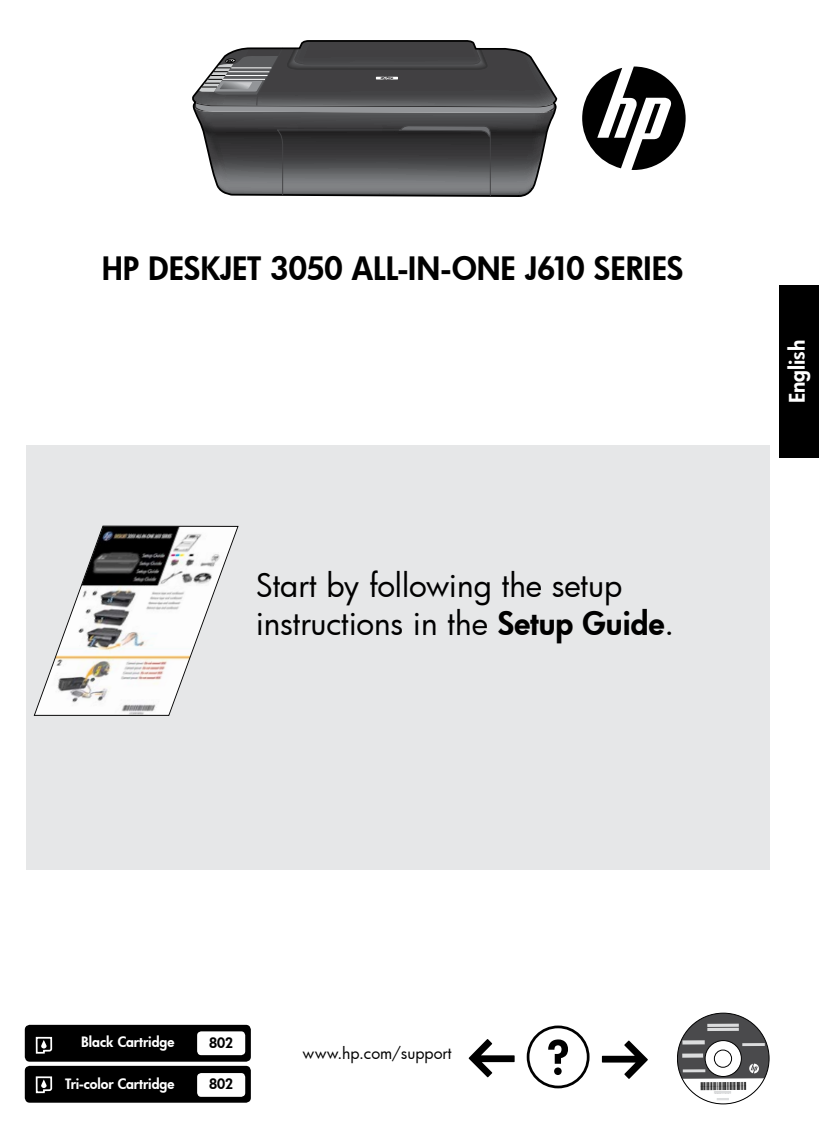
<style>
.page{position:relative;width:819px;height:1134px;background:#fff}
.page>*{position:absolute;margin:0;border:0;box-sizing:border-box;transform-origin:0 0}
.t1{font:31.5px/37.8px "Futura Bk";color:#000}
.t2{font:31.5px "Futura Hv";color:#000}
.t3{font:21px "Futura Hv";color:#fff}
.t4{font:15.75px "Futura Bk";color:#000}
.t5{font:14px "Futura Hv";color:#fff}
.t6{font:14px "Futura Hv";letter-spacing:-.01em;color:#000}
.s1{font-family:"Futura Hv"}
</style>
<div class="page">
<div style="left:26px;top:445px;width:743px;height:425px;background:#e6e7e8"></div>
<svg style="left:582px;top:67px;width:104px;height:103px"></svg>
<div style="left:25px;top:1066px;width:226px;height:37px;background:#000;border-radius:5px"></div>
<div style="left:25px;top:1025px;width:226px;height:37px;background:#000;border-radius:5px"></div>
<div style="left:196px;top:1031px;width:50px;height:25px;background:#fff;border-radius:5px"></div>
<div style="left:195px;top:1030px;width:52px;height:27px;border:2px solid #000;border-radius:5px"></div>
<div style="left:196px;top:1072px;width:50px;height:26px;background:#fff;border-radius:5px"></div>
<div style="left:195px;top:1071px;width:52px;height:28px;border:2px solid #000;border-radius:5px"></div>
<svg style="left:36px;top:1037px;width:16px;height:17px"></svg>
<svg style="left:36px;top:1076px;width:16px;height:17px"></svg>
<div style="left:527px;top:1026px;width:63px;height:62px;border:3px solid #000;border-radius:50%"></div>
<svg style="left:548px;top:1039px;width:20px;height:36px"></svg>
<svg style="left:602px;top:1041px;width:46px;height:38px"></svg>
<svg style="left:469px;top:1039px;width:46px;height:38px"></svg>
<svg style="left:677px;top:1013px;width:92px;height:91px"></svg>
<div style="left:714px;top:1050px;width:18px;height:17px;background:#fff;border-radius:50%"></div>
<div style="left:714px;top:1050px;width:18px;height:18px;border:1px solid #000;border-radius:50%"></div>
<svg style="left:33px;top:525px;width:206px;height:191px"></svg>
<svg style="left:192px;top:41px;width:364px;height:155px;background:#5f5f61"></svg>
<div style="left:779px;top:285px;width:40px;height:173px;background:#000"></div>
<p class="t2" style="left:102px;top:247px;width:583px">HP DESKJET 3050 ALL-IN-ONE J610 SERIES</p>
<p class="t1" style="left:256px;top:566px;width:420px">Start by following the setup instructions in the <span class="s1">Setup Guide</span>.</p>
<p class="t3" style="left:783px;top:403px;width:65px;rotate:-90deg">English</p>
<p class="t5" style="left:81px;top:1032px;width:95px">Black Cartridge</p>
<p class="t5" style="left:65px;top:1074px;width:111px">Tri-color Cartridge</p>
<p class="t6" style="left:209px;top:1033px;width:25px">802</p>
<p class="t6" style="left:209px;top:1075px;width:25px">802</p>
<p class="t4" style="left:303px;top:1043px;width:151px">www.hp.com/support</p>
</div>
